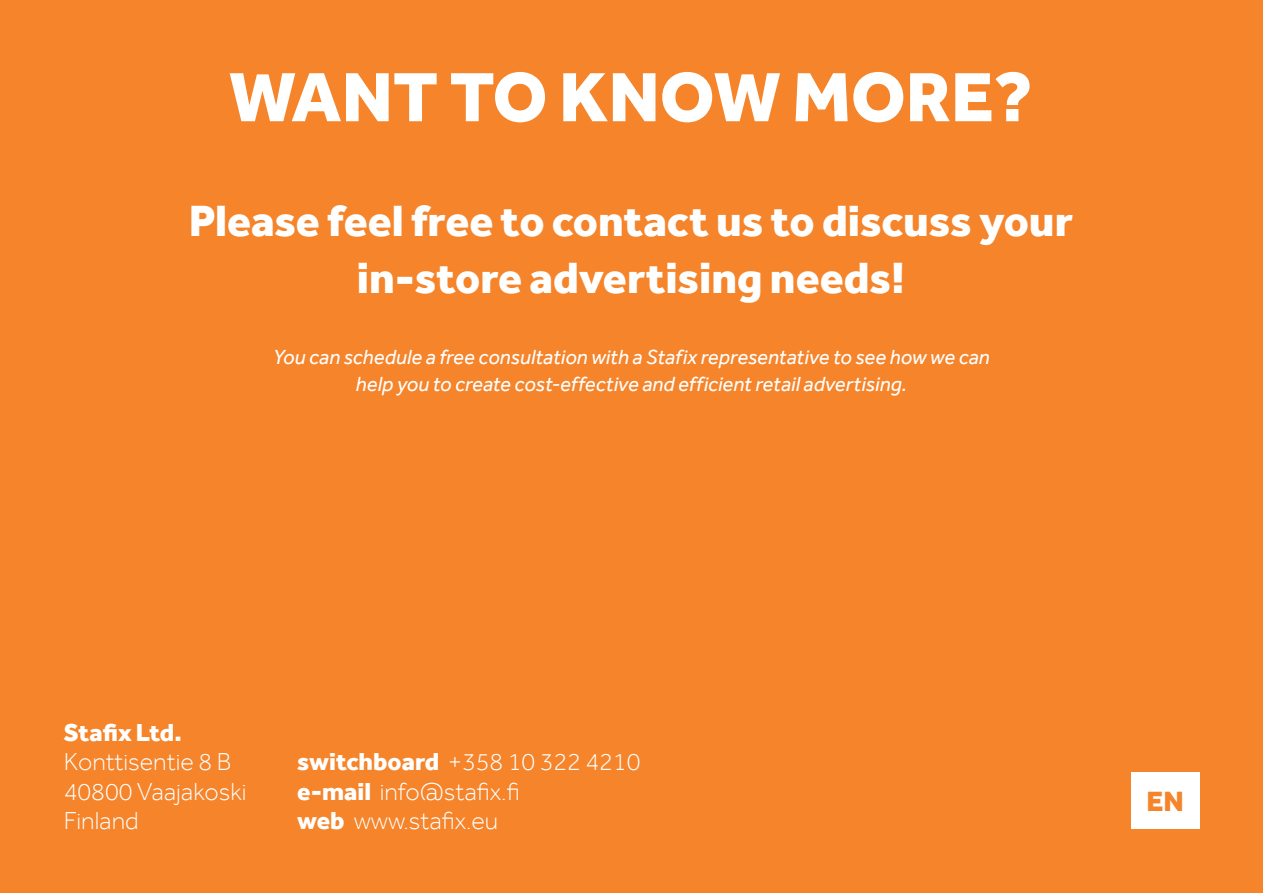
<style>
.page{position:relative;width:1263px;height:893px;background:#f5842a}
.page>*{position:absolute;margin:0;border:0;box-sizing:border-box;transform-origin:0 0}
.t1{font:800 72px "Effra";color:#fff}
.t2{font:800 45px/57px "Effra";color:#fff;text-align:center}
.t3{font:800 28.65px "Effra";color:#f5842a}
.t4{font:300 25.2px/29.4px "Effra";color:#fff}
.t5{font:800 25.2px "Effra";letter-spacing:-.01em;color:#fff}
.t6{font:italic 21px/27px "Effra";color:#fff;text-align:center}
.s1{font-weight:800}
</style>
<div class="page">
<div style="left:1131px;top:772px;width:68px;height:56px;background:#fff"></div>
<h1 class="t1" style="left:229px;top:67px;width:805px">WANT TO KNOW MORE?</h1>
<h2 class="t2" style="left:189px;top:196px;width:886px">Please feel free to contact us to discuss your in-store advertising needs!</h2>
<p class="t6" style="left:273px;top:345px;width:718px">You can schedule a free consultation with a Stafix representative to see how we can help you to create cost-effective and efficient retail advertising.</p>
<p class="t5" style="left:64px;top:717px;width:120px">Stafix Ltd.</p>
<p class="t4" style="left:64px;top:748px;width:184px">Konttisentie 8 B<br>40800 Vaajakoski<br>Finland</p>
<p class="t4" style="left:297px;top:748px;width:345px"><span class="s1">switchboard</span> +358 10 322 4210 <span class="s1">e-mail</span> info@stafix.fi<br><span class="s1">web</span> www.stafix.eu</p>
<h3 class="t3" style="left:1146px;top:790px;width:39px">EN</h3>
</div>
